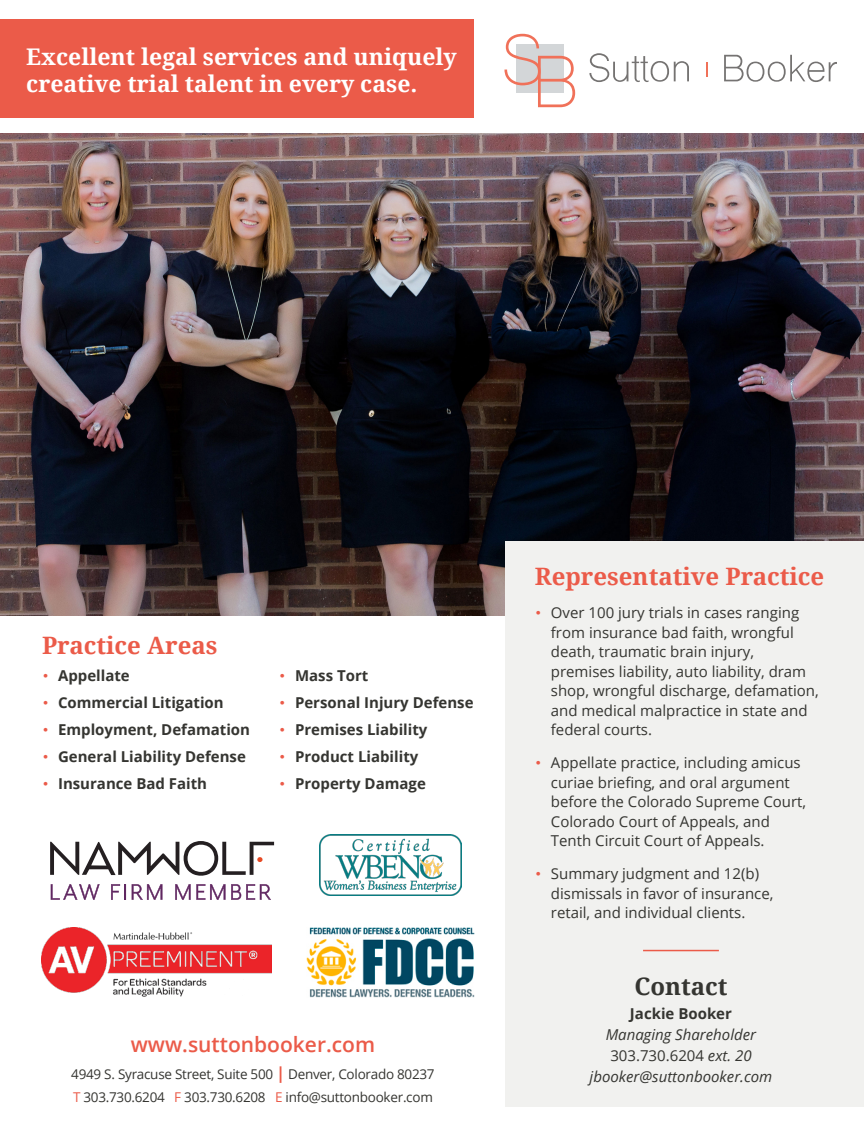
<style>
.page{position:relative;width:864px;height:1134px;background:#fff}
.page>*{position:absolute;margin:0;border:0;box-sizing:border-box;transform-origin:0 0}
.Paragraph_Style_1{font:700 24px "Droid Serif";color:#eb5b49}
.t1{font:700 24px "Droid Serif";color:#353531}
.t2{font:700 22.95px/27px "Droid Serif";color:#fff}
.t3{font:600 21px "Open Sans";color:#eb5b49}
.Paragraph_Style_1-2{font:15px/19.5px "Open Sans";color:#353531}
.Paragraph_Style_1-3{font:700 15px "Open Sans";color:#353531}
.t4{font:italic 15px/21px "Open Sans";color:#353531;text-align:center}
.t5{font:13.5px "Open Sans";letter-spacing:-.02em;color:#353531}
.s1{font-family:"Gotham";font-weight:300;color:#eb5b49}
.s2{font-weight:700;font-size:16.5px;color:#eb5b49}
.s3{color:#eb5b49}
.s4{font-weight:700;font-style:normal}
.s5{font-style:normal}
</style>
<div class="page">
<div style="left:0;top:20px;width:473px;height:98px;background:#eb5b49"></div>
<img style="left:0;top:134px;width:864px;height:481px">
<div style="left:505px;top:541px;width:359px;height:566px;background:#f1f1ef"></div>
<svg style="left:50px;top:841px;width:224px;height:35px"></svg>
<svg style="left:51px;top:884px;width:49px;height:16px"></svg>
<svg style="left:111px;top:884px;width:15px;height:16px"></svg>
<svg style="left:132px;top:884px;width:30px;height:16px"></svg>
<svg style="left:175px;top:884px;width:50px;height:16px"></svg>
<svg style="left:231px;top:884px;width:40px;height:16px"></svg>
<svg style="left:589px;top:53px;width:100px;height:29px"></svg>
<svg style="left:724px;top:55px;width:113px;height:27px"></svg>
<svg style="left:706px;top:63px;width:1px;height:14px"></svg>
<svg style="left:504px;top:34px;width:71px;height:73px"></svg>
<img style="left:41px;top:927px;width:230px;height:70px">
<img style="left:320px;top:834px;width:141px;height:62px">
<hr style="left:643px;top:950px;width:76px;height:1px;background:#eb5b49">
<img style="left:306px;top:927px;width:169px;height:70px">
<p class="t2" style="left:26px;top:43px;width:432px">Excellent legal services and uniquely creative trial talent in every case.</p>
<p class="Paragraph_Style_1" style="left:42px;top:629px;width:177px">Practice Areas</p>
<p class="Paragraph_Style_1-3" style="left:42px;top:665px;width:89px"><span class="s1">•</span> Appellate</p>
<p class="Paragraph_Style_1-3" style="left:42px;top:692px;width:183px"><span class="s1">•</span> Commercial Litigation</p>
<p class="Paragraph_Style_1-3" style="left:42px;top:719px;width:210px"><span class="s1">•</span> Employment, Defamation</p>
<p class="Paragraph_Style_1-3" style="left:42px;top:746px;width:205px"><span class="s1">•</span> General Liability Defense</p>
<p class="Paragraph_Style_1-3" style="left:42px;top:773px;width:167px"><span class="s1">•</span> Insurance Bad Faith</p>
<p class="Paragraph_Style_1-3" style="left:279px;top:665px;width:91px"><span class="s1">•</span> Mass Tort</p>
<p class="Paragraph_Style_1-3" style="left:279px;top:692px;width:196px"><span class="s1">•</span> Personal Injury Defense</p>
<p class="Paragraph_Style_1-3" style="left:279px;top:719px;width:150px"><span class="s1">•</span> Premises Liability</p>
<p class="Paragraph_Style_1-3" style="left:279px;top:746px;width:141px"><span class="s1">•</span> Product Liability</p>
<p class="Paragraph_Style_1-3" style="left:279px;top:773px;width:148px"><span class="s1">•</span> Property Damage</p>
<p class="t3" style="left:131px;top:1030px;width:246px">www.suttonbooker.com</p>
<p class="t5" style="left:71px;top:1065px;width:365px">4949 S. Syracuse Street, Suite 500 <span class="s2">|</span> Denver, Colorado 80237</p>
<p class="t5" style="left:73px;top:1088px;width:361px"><span class="s3">T</span> 303.730.6204 <span class="s3">F</span> 303.730.6208 <span class="s3">E</span> info@suttonbooker.com</p>
<p class="Paragraph_Style_1" style="left:535px;top:560px;width:291px">Representative Practice</p>
<p class="Paragraph_Style_1-2" style="left:551px;top:602px;width:269px;text-indent:-16px"><span class="s1">•</span> Over 100 jury trials in cases ranging from insurance bad faith, wrongful death, traumatic brain injury, premises liability, auto liability, dram shop, wrongful discharge, defamation, and medical malpractice in state and federal courts.</p>
<p class="Paragraph_Style_1-2" style="left:551px;top:752px;width:257px;text-indent:-16px"><span class="s1">•</span> Appellate practice, including amicus curiae briefing, and oral argument before the Colorado Supreme Court, Colorado Court of Appeals, and Tenth Circuit Court of Appeals.</p>
<p class="Paragraph_Style_1-2" style="left:551px;top:863px;width:224px;text-indent:-16px"><span class="s1">•</span> Summary judgment and 12(b) dismissals in favor of insurance, retail, and individual clients.</p>
<p class="t1" style="left:634px;top:970px;width:95px">Contact</p>
<p class="t4" style="left:590px;top:1002px;width:184px"><span class="s4">Jackie Booker<br></span>Managing Shareholder<br><span class="s5">303.730.6204</span> ext. 20 jbooker@suttonbooker.com</p>
</div>
